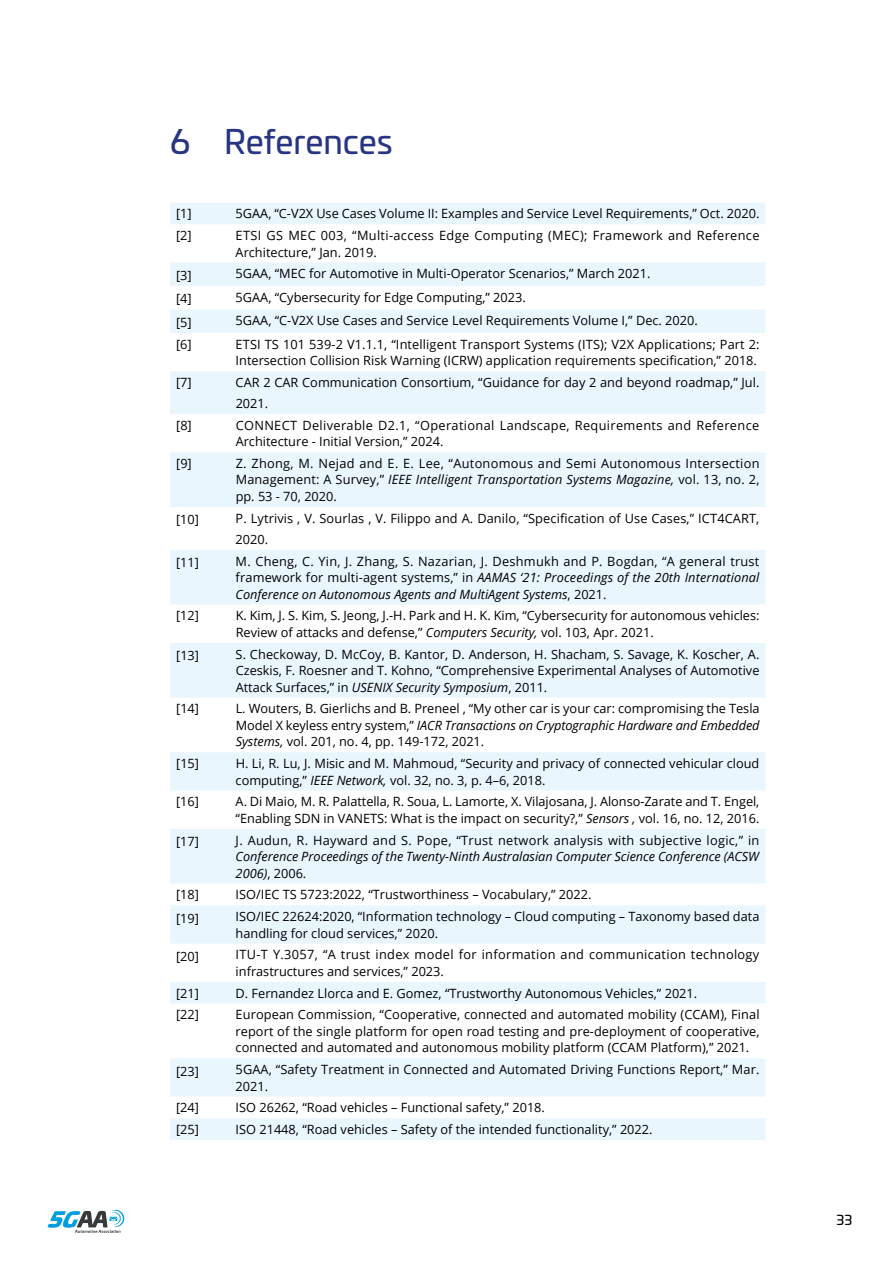
<style>
.page{position:relative;width:893px;height:1263px;background:#fff}
.page>*{position:absolute;margin:0;border:0;box-sizing:border-box;transform-origin:0 0}
.t1{font:33px "Univia Pro";color:#283583}
.t2{font:13.5px "Univia Pro";color:#000}
.t3{font:12.75px/16.5px "Open Sans";color:#000}
.t4{font:12.75px/16.5px "Open Sans";letter-spacing:.03em;color:#000}
.t5{font:12.75px/16.5px "Open Sans";letter-spacing:.025em;color:#000}
.t6{font:italic 12.75px/16.5px "Open Sans";color:#000}
.s1{font-style:italic}
.s2{font-style:normal}
</style>
<div class="page">
<svg style="left:48px;top:1209px;width:77px;height:24px"></svg>
<svg style="left:170px;top:202px;width:595px;height:938px;fill:#eaf6fe"></svg>
<h1 class="t1" style="left:170px;top:117px;width:224px">6 References</h1>
<p class="t3" style="left:176px;top:205px;width:17px">[1]</p>
<p class="t3" style="left:236px;top:205px;width:525px">5GAA, “C-V2X Use Cases Volume II: Examples and Service Level Requirements,” Oct. 2020.</p>
<p class="t3" style="left:176px;top:227px;width:17px">[2]</p>
<p class="t4" style="left:236px;top:227px;width:525px">ETSI GS MEC 003, “Multi-access Edge Computing (MEC); Framework and Reference<br>Architecture,” Jan. 2019.</p>
<p class="t3" style="left:176px;top:267px;width:17px">[3]</p>
<p class="t3" style="left:236px;top:265px;width:416px">5GAA, “MEC for Automotive in Multi-Operator Scenarios,” March 2021.</p>
<p class="t3" style="left:176px;top:290px;width:17px">[4]</p>
<p class="t3" style="left:236px;top:289px;width:292px">5GAA, “Cybersecurity for Edge Computing,” 2023.</p>
<p class="t3" style="left:176px;top:314px;width:17px">[5]</p>
<p class="t3" style="left:236px;top:312px;width:464px">5GAA, “C-V2X Use Cases and Service Level Requirements Volume I,” Dec. 2020.</p>
<p class="t3" style="left:176px;top:335px;width:17px">[6]</p>
<p class="t3" style="left:236px;top:335px;width:525px">ETSI TS 101 539-2 V1.1.1, “Intelligent Transport Systems (ITS); V2X Applications; Part 2:<br>Intersection Collision Risk Warning (ICRW) application requirements specification,” 2018.</p>
<p class="t3" style="left:176px;top:374px;width:17px">[7]</p>
<p class="t3" style="left:236px;top:371px;width:525px;line-height:21px">CAR 2 CAR Communication Consortium, “Guidance for day 2 and beyond roadmap,” Jul.<br>2021.</p>
<p class="t3" style="left:176px;top:416px;width:17px">[8]</p>
<p class="t4" style="left:236px;top:416px;width:525px">CONNECT Deliverable D2.1, “Operational Landscape, Requirements and Reference<br>Architecture - Initial Version,” 2024.</p>
<p class="t3" style="left:176px;top:455px;width:17px">[9]</p>
<p class="t3" style="left:236px;top:455px;width:525px;text-align:justify">Z. Zhong, M. Nejad and E. E. Lee, “Autonomous and Semi Autonomous Intersection Management: A Survey,” <span class="s1">IEEE Intelligent Transportation Systems Magazine,</span> vol. 13, no. 2, pp. 53 - 70, 2020.</p>
<p class="t3" style="left:176px;top:511px;width:24px">[10]</p>
<p class="t3" style="left:236px;top:507px;width:525px;line-height:21px">P. Lytrivis , V. Sourlas , V. Filippo and A. Danilo, “Specification of Use Cases,” ICT4CART,<br>2020.</p>
<p class="t3" style="left:176px;top:554px;width:24px">[11]</p>
<p class="t3" style="left:236px;top:552px;width:525px;text-align:justify">M. Cheng, C. Yin, J. Zhang, S. Nazarian, J. Deshmukh and P. Bogdan, “A general trust framework for multi-agent systems,” in <span class="s1">AAMAS ‘21: Proceedings of the 20th International Conference on Autonomous Agents and MultiAgent Systems</span>, 2021.</p>
<p class="t3" style="left:176px;top:607px;width:24px">[12]</p>
<p class="t3" style="left:236px;top:607px;width:525px">K. Kim, J. S. Kim, S. Jeong, J.-H. Park and H. K. Kim, “Cybersecurity for autonomous vehicles:<br>Review of attacks and defense,” <span class="s1">Computers Security,</span> vol. 103, Apr. 2021.</p>
<p class="t3" style="left:176px;top:647px;width:24px">[13]</p>
<p class="t3" style="left:236px;top:645px;width:525px;text-align:justify">S. Checkoway, D. McCoy, B. Kantor, D. Anderson, H. Shacham, S. Savage, K. Koscher, A.<br>Czeskis, F. Roesner and T. Kohno, “Comprehensive Experimental Analyses of Automotive Attack Surfaces,” in <span class="s1">USENIX Security Symposium</span>, 2011.</p>
<p class="t3" style="left:176px;top:700px;width:24px">[14]</p>
<p class="t3" style="left:236px;top:700px;width:525px;text-align:justify">L. Wouters, B. Gierlichs and B. Preneel , “My other car is your car: compromising the Tesla Model X keyless entry system,” <span class="s1">IACR Transactions on Cryptographic Hardware and Embedded Systems,</span> vol. 201, no. 4, pp. 149-172, 2021.</p>
<p class="t3" style="left:176px;top:755px;width:24px">[15]</p>
<p class="t3" style="left:236px;top:755px;width:525px">H. Li, R. Lu, J. Misic and M. Mahmoud, “Security and privacy of connected vehicular cloud computing,” <span class="s1">IEEE Network,</span> vol. 32, no. 3, p. 4–6, 2018.</p>
<p class="t3" style="left:176px;top:793px;width:24px">[16]</p>
<p class="t3" style="left:236px;top:793px;width:525px">A. Di Maio, M. R. Palattella, R. Soua, L. Lamorte, X. Vilajosana, J. Alonso-Zarate and T. Engel, “Enabling SDN in VANETS: What is the impact on security?,” <span class="s1">Sensors ,</span> vol. 16, no. 12, 2016.</p>
<p class="t3" style="left:176px;top:833px;width:24px">[17]</p>
<p class="t5" style="left:236px;top:831px;width:525px">J. Audun, R. Hayward and S. Pope, “Trust network analysis with subjective logic,” in</p>
<p class="t6" style="left:236px;top:848px;width:525px">Conference Proceedings of the Twenty-Ninth Australasian Computer Science Conference (ACSW<br>2006)<span class="s2">, 2006.</span></p>
<p class="t3" style="left:176px;top:886px;width:24px">[18]</p>
<p class="t3" style="left:236px;top:886px;width:357px">ISO/IEC TS 5723:2022, “Trustworthiness – Vocabulary,” 2022.</p>
<p class="t3" style="left:176px;top:910px;width:24px">[19]</p>
<p class="t3" style="left:236px;top:908px;width:525px">ISO/IEC 22624:2020, “Information technology – Cloud computing – Taxonomy based data handling for cloud services,” 2020.</p>
<p class="t3" style="left:176px;top:948px;width:24px">[20]</p>
<p class="t5" style="left:236px;top:946px;width:525px">ITU-T Y.3057, “A trust index model for information and communication technology infrastructures and services,” 2023.</p>
<p class="t3" style="left:176px;top:984px;width:24px">[21]</p>
<p class="t3" style="left:236px;top:984px;width:463px">D. Fernandez Llorca and E. Gomez, “Trustworthy Autonomous Vehicles,” 2021.</p>
<p class="t3" style="left:176px;top:1006px;width:24px">[22]</p>
<p class="t3" style="left:236px;top:1006px;width:525px;text-align:justify">European Commission, “Cooperative, connected and automated mobility (CCAM), Final report of the single platform for open road testing and pre-deployment of cooperative, connected and automated and autonomous mobility platform (CCAM Platform),” 2021.</p>
<p class="t3" style="left:176px;top:1063px;width:24px">[23]</p>
<p class="t3" style="left:236px;top:1061px;width:525px">5GAA, “Safety Treatment in Connected and Automated Driving Functions Report,” Mar.<br>2021.</p>
<p class="t3" style="left:176px;top:1099px;width:24px">[24]</p>
<p class="t3" style="left:236px;top:1099px;width:311px">ISO 26262, “Road vehicles – Functional safety,” 2018.</p>
<p class="t3" style="left:176px;top:1121px;width:24px">[25]</p>
<p class="t3" style="left:236px;top:1121px;width:418px">ISO 21448, “Road vehicles – Safety of the intended functionality,” 2022.</p>
<p class="t2" style="left:837px;top:1210px;width:17px">33</p>
</div>
